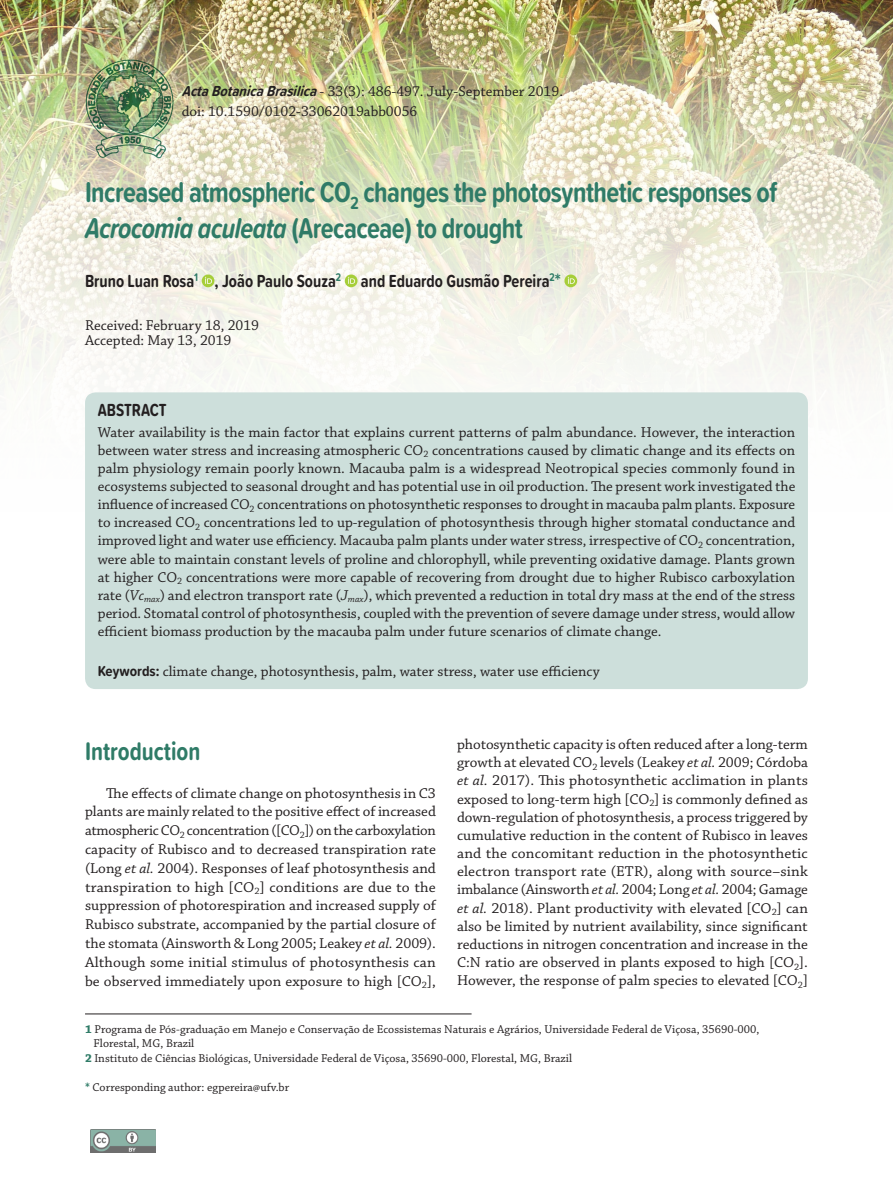
<style>
.page{position:relative;width:893px;height:1191px;background:#fff}
.page>*{position:absolute;margin:0;border:0;box-sizing:border-box;transform-origin:0 0}
.TÍTULO{font:700 29.7px/36.2px "Proxima Soft Cond";letter-spacing:-.02em;color:#2f7b67;scale:.91 1}
.SUBTÍTULOS{font:700 26.4px "Proxima Soft Cond";color:#2f7b67;scale:.91 1}
.AUTORES{font:700 18.15px "Proxima Soft Cond";color:#231f20;scale:.91 1}
.ABSTRACT1{font:700 18.15px "Proxima Soft Cond";color:#231f20;scale:.91 1}
.MIOLO{font:15px/18.1px "Chaparral Pro";color:#231f20;text-align:justify}
.ABSTRACT2{font:15px/18.1px "Chaparral Pro";color:#231f20;text-align:justify}
.KEY_WORDS1{font:15px "Chaparral Pro";color:#231f20}
.RECEPÇÃO{font:15px "Chaparral Pro";color:#231f20}
.DOI{font:15px "Chaparral Pro";color:#231f20}
.NOTAS{font:12px "Chaparral Pro";color:#231f20}
.NOTAS-2a_LINHA{font:12px "Chaparral Pro";color:#231f20}
.s1{font-family:"Proxima Soft Cond";font-weight:700;font-style:italic}
.s2{font-style:italic}
.s3{font-size:19.8px;color:#2f7b67}
.s4{font-family:"Proxima Soft Cond";font-weight:700}
.s5{font-weight:700;color:#2f7b67}
</style>
<div class="page">
<img style="left:0;top:0;width:893px;height:396px">
<div style="left:85px;top:392px;width:723px;height:297px;background:#cddfdb;border-radius:11px"></div>
<hr style="left:85px;top:1013px;width:387px;height:1px;background:#231f20">
<img style="left:91px;top:1129px;width:65px;height:23px">
<img style="left:82px;top:54px;width:98px;height:111px">
<div style="left:202px;top:274px;width:12px;height:13px;background:#a6ce39;border-radius:50%"></div>
<svg style="left:205px;top:277px;width:7px;height:7px"></svg>
<div style="left:345px;top:274px;width:12px;height:13px;background:#a6ce39;border-radius:50%"></div>
<svg style="left:348px;top:277px;width:7px;height:7px"></svg>
<svg style="left:564px;top:274px;width:13px;height:13px"></svg>
<svg style="left:568px;top:277px;width:7px;height:7px"></svg>
<p class="MIOLO" style="left:182px;top:82px;width:383px"><span class="s1">ActaBotanicaBrasilica</span>- 33(3): 486-497. July-September 2019.</p>
<p class="DOI" style="left:182px;top:103px;width:237px">doi: 10.1590/0102-33062019abb0056</p>
<p class="TÍTULO" style="left:85px;top:173px;width:762px">Increased atmospheric CO<sub>2</sub> changes the photosynthetic responses of<br><span class="s2">Acrocomia aculeata</span> (Arecaceae) to drought</p>
<p class="AUTORES" style="left:85px;top:268px;width:524px">Bruno Luan Rosa<sup>1</sup> , João Paulo Souza<sup>2</sup> and Eduardo Gusmão Pereira<sup>2</sup><span class="s3">*</span></p>
<p class="RECEPÇÃO" style="left:85px;top:317px;width:176px">Received: February 18, 2019</p>
<p class="RECEPÇÃO" style="left:85px;top:332px;width:148px">Accepted: May 13, 2019</p>
<p class="ABSTRACT1" style="left:98px;top:396px;width:77px">ABSTRACT</p>
<p class="ABSTRACT2" style="left:98px;top:423px;width:699px">Water availability is the main factor that explains current patterns of palm abundance. However, the interaction between water stress and increasing atmospheric CO<sub>2</sub> concentrations caused by climatic change and its effects on palm physiology remain poorly known. Macauba palm is a widespread Neotropical species commonly found in ecosystems subjected to seasonal drought and has potential use in oil production. The present work investigated the influence of increased CO<sub>2</sub> concentrations on photosynthetic responses to drought in macauba palm plants. Exposure to increased CO<sub>2</sub> concentrations led to up-regulation of photosynthesis through higher stomatal conductance and improved light and water use efficiency. Macauba palm plants under water stress, irrespective of CO<sub>2</sub> concentration, were able to maintain constant levels of proline and chlorophyll, while preventing oxidative damage. Plants grown at higher CO<sub>2</sub> concentrations were more capable of recovering from drought due to higher Rubisco carboxylation rate (<span class="s2">Vc</span><sub>max</sub>) and electron transport rate (<span class="s2">J</span><sub>max</sub>), which prevented a reduction in total dry mass at the end of the stress period. Stomatal control of photosynthesis, coupled with the prevention of severe damage under stress, would allow efficient biomass production by the macauba palm under future scenarios of climate change.</p>
<p class="KEY_WORDS1" style="left:98px;top:662px;width:503px"><span class="s4">Keywords:</span> climate change, photosynthesis, palm, water stress, water use efficiency</p>
<p class="MIOLO" style="left:457px;top:736px;width:352px">photosynthetic capacity is often reduced after a long-term growth at elevated CO<sub>2</sub> levels (Leakey <span class="s2">et al.</span> 2009; Córdoba <span class="s2">et al.</span> 2017). This photosynthetic acclimation in plants exposed to long-term high [CO<sub>2</sub>] is commonly defined as down-regulation of photosynthesis, a process triggered by cumulative reduction in the content of Rubisco in leaves and the concomitant reduction in the photosynthetic electron transport rate (ETR), along with source–sink imbalance (Ainsworth <span class="s2">et al.</span> 2004; Long <span class="s2">et al.</span> 2004; Gamage <span class="s2">et al.</span> 2018). Plant productivity with elevated [CO<sub>2</sub>] can also be limited by nutrient availability, since significant reductions in nitrogen concentration and increase in the C:N ratio are observed in plants exposed to high [CO<sub>2</sub>].<br>However, the response of palm species to elevated [CO<sub>2</sub>]</p>
<p class="NOTAS" style="left:85px;top:1022px;width:676px"><span class="s5">1</span> Programa de Pós-graduação em Manejo e Conservação de Ecossistemas Naturais e Agrários, Universidade Federal de Viçosa, 35690-000,</p>
<p class="NOTAS-2a_LINHA" style="left:94px;top:1037px;width:102px">Florestal, MG, Brazil</p>
<p class="NOTAS" style="left:85px;top:1051px;width:489px"><span class="s5">2</span> Instituto de Ciências Biológicas, Universidade Federal de Viçosa, 35690-000, Florestal, MG, Brazil</p>
<p class="NOTAS" style="left:85px;top:1080px;width:206px"><span class="s5">*</span> Corresponding author: egpereira@ufv.br</p>
<p class="SUBTÍTULOS" style="left:85px;top:731px;width:128px">Introduction</p>
<p class="MIOLO" style="left:85px;top:784px;width:352px;line-height:18.8px;text-indent:21px">The effects of climate change on photosynthesis in C3 plants are mainly related to the positive effect of increased atmospheric CO<sub>2</sub> concentration ([CO<sub>2</sub>]) on the carboxylation capacity of Rubisco and to decreased transpiration rate (Long <span class="s2">et al.</span> 2004). Responses of leaf photosynthesis and transpiration to high [CO<sub>2</sub>] conditions are due to the suppression of photorespiration and increased supply of Rubisco substrate, accompanied by the partial closure of the stomata (Ainsworth &amp; Long 2005; Leakey <span class="s2">et al.</span> 2009).<br>Although some initial stimulus of photosynthesis can be observed immediately upon exposure to high [CO<sub>2</sub>],</p>
</div>
